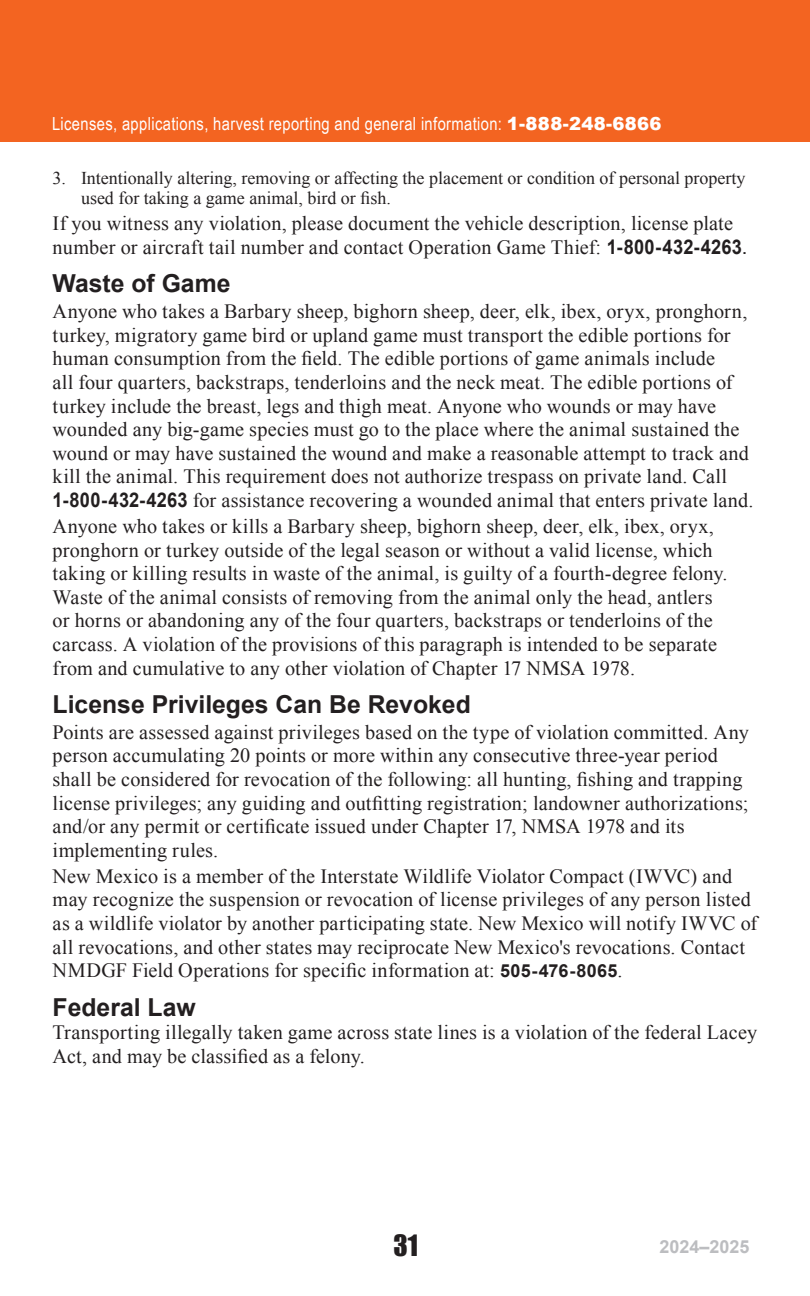
<style>
.page{position:relative;width:810px;height:1296px;background:#fff}
.page>*{position:absolute;margin:0;border:0;box-sizing:border-box;transform-origin:0 0}
.t1{font:27px "Impact";color:#231f20}
.t2{font:700 24.75px "Arial";color:#231f20}
.t3{font:20.25px/23.6px "Times New Roman";letter-spacing:.01em;color:#231f20}
.t4{font:18px/20.2px "Times New Roman";color:#231f20}
.t5{font:18px "Arial Narrow";letter-spacing:.02em;color:#fff}
.t6{font:700 18px "Arial";color:#bcbdc0}
.s1{font-family:"Arial";font-weight:900}
.s2{font-family:"Arial";font-weight:700}
.s3{font-family:"Arial"}
.s4{font-family:"Arial";font-weight:700;font-size:18px}
</style>
<div class="page">
<div style="left:0;top:0;width:810px;height:142px;background:#f36421"></div>
<p class="t5" style="left:52px;top:111px;width:611px">Licenses, applications, harvest reporting and general information: <span class="s1">1-888-248-6866</span></p>
<p class="t4" style="left:81px;top:168px;width:666px;text-indent:-28px">3. Intentionally altering, removing or affecting the placement or condition of personal property used for taking a game animal, bird or fish.</p>
<p class="t3" style="left:53px;top:211px;width:696px">If you witness any violation, please document the vehicle description, license plate number or aircraft tail number and contact Operation Game Thief: <span class="s2">1-800-432-4263</span><span class="s3">.</span></p>
<p class="t2" style="left:53px;top:267px;width:179px">Waste of Game</p>
<p class="t3" style="left:53px;top:299px;width:702px">Anyone who takes a Barbary sheep, bighorn sheep, deer, elk, ibex, oryx, pronghorn, turkey, migratory game bird or upland game must transport the edible portions for human consumption from the field. The edible portions of game animals include<br>all four quarters, backstraps, tenderloins and the neck meat. The edible portions of turkey include the breast, legs and thigh meat. Anyone who wounds or may have wounded any big-game species must go to the place where the animal sustained the wound or may have sustained the wound and make a reasonable attempt to track and kill the animal. This requirement does not authorize trespass on private land. Call <span class="s2">1-800-432-4263</span> for assistance recovering a wounded animal that enters private land.</p>
<p class="t3" style="left:53px;top:514px;width:676px">Anyone who takes or kills a Barbary sheep, bighorn sheep, deer, elk, ibex, oryx, pronghorn or turkey outside of the legal season or without a valid license, which taking or killing results in waste of the animal, is guilty of a fourth-degree felony.<br>Waste of the animal consists of removing from the animal only the head, antlers or horns or abandoning any of the four quarters, backstraps or tenderloins of the carcass. A violation of the provisions of this paragraph is intended to be separate from and cumulative to any other violation of Chapter 17 NMSA 1978.</p>
<p class="t2" style="left:53px;top:688px;width:420px">License Privileges Can Be Revoked</p>
<p class="t3" style="left:53px;top:720px;width:698px">Points are assessed against privileges based on the type of violation committed. Any person accumulating 20 points or more within any consecutive three-year period shall be considered for revocation of the following: all hunting, fishing and trapping license privileges; any guiding and outfitting registration; landowner authorizations; and/or any permit or certificate issued under Chapter 17, NMSA 1978 and its implementing rules.</p>
<p class="t3" style="left:53px;top:864px;width:706px">New Mexico is a member of the Interstate Wildlife Violator Compact (IWVC) and may recognize the suspension or revocation of license privileges of any person listed as a wildlife violator by another participating state. New Mexico will notify IWVC of all revocations, and other states may reciprocate New Mexico's revocations. Contact NMDGF Field Operations for specific information at: <span class="s4">505-476-8065</span>.</p>
<p class="t2" style="left:53px;top:991px;width:145px">Federal Law</p>
<p class="t3" style="left:53px;top:1020px;width:706px">Transporting illegally taken game across state lines is a violation of the federal Lacey<br>Act, and may be classified as a felony.</p>
<h1 class="t1" style="left:393px;top:1224px;width:26px">31</h1>
<p class="t6" style="left:659px;top:1235px;width:92px">2024–2025</p>
</div>
